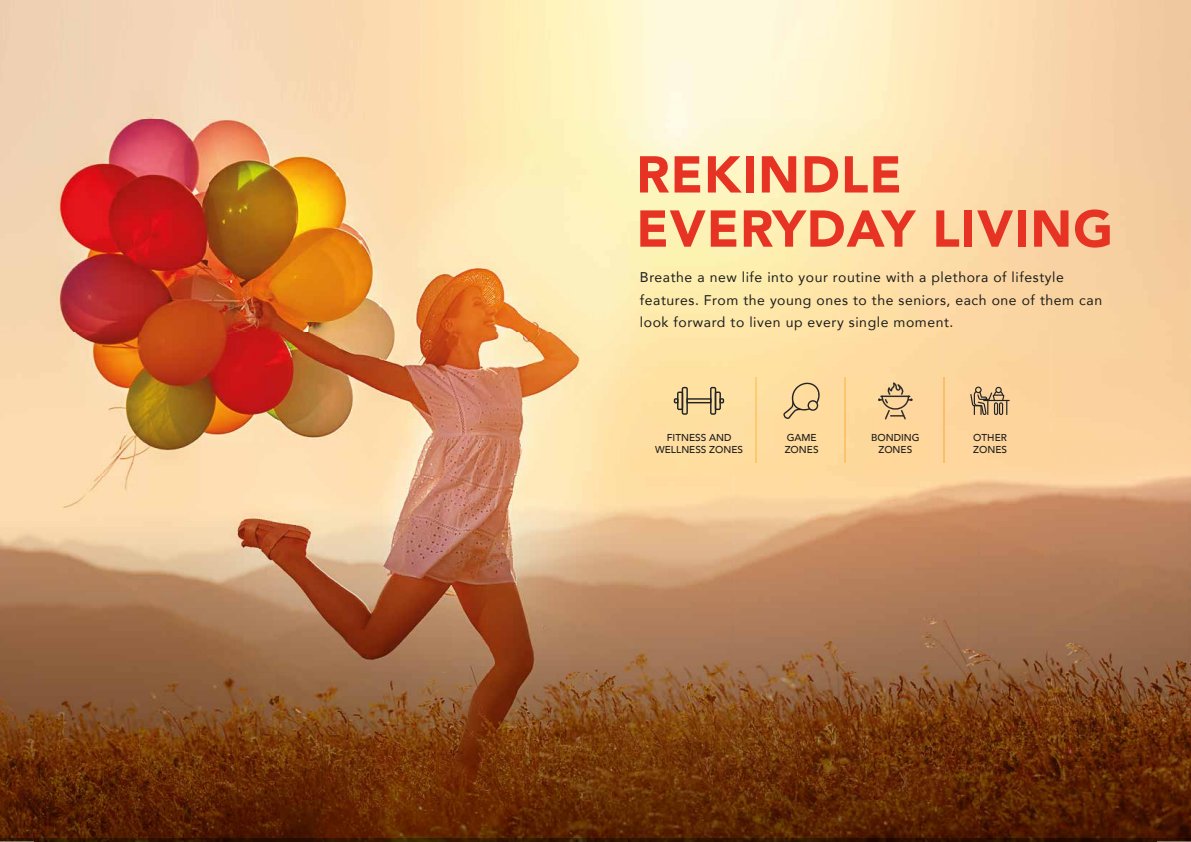
<style>
.page{position:relative;width:1191px;height:842px;background:#fff}
.page>*{position:absolute;margin:0;border:0;box-sizing:border-box;transform-origin:0 0}
.t1{font:900 51.3px/54.2px "Avenir";letter-spacing:.02em;color:#e63323}
.t2{font:14px/22.6px "Avenir";letter-spacing:.04em;color:#1d1d1b}
.t3{font:500 10px/12.6px "Avenir";color:#1d1d1b}
</style>
<div class="page">
<img style="left:0;top:0;width:1191px;height:842px">
<img style="left:1156px;top:476px;width:35px;height:365px">
<img style="left:35px;top:838px;width:1121px;height:3px">
<img style="left:0;top:118px;width:1190px;height:720px">
<img style="left:755px;top:377px;width:1px;height:86px">
<svg style="left:783px;top:381px;width:38px;height:38px"></svg>
<svg style="left:970px;top:387px;width:39px;height:28px"></svg>
<img style="left:845px;top:377px;width:1px;height:86px">
<img style="left:943px;top:377px;width:1px;height:86px">
<svg style="left:674px;top:387px;width:50px;height:28px"></svg>
<svg style="left:878px;top:382px;width:34px;height:37px"></svg>
<h1 class="t1" style="left:636px;top:146px;width:478px">REKINDLE<br>EVERYDAY LIVING</h1>
<p class="t2" style="left:640px;top:265px;width:464px">Breathe a new life into your routine with a plethora of lifestyle features. From the young ones to the seniors, each one of them can look forward to liven up every single moment.</p>
<p class="t3" style="left:655px;top:430px;width:89px;text-align:center">FITNESS AND<br>WELLNESS ZONES</p>
<p class="t3" style="left:784px;top:430px;width:35px">GAME<br>ZONES</p>
<p class="t3" style="left:871px;top:430px;width:50px;text-align:center">BONDING<br>ZONES</p>
<p class="t3" style="left:973px;top:430px;width:35px">OTHER<br>ZONES</p>
</div>
